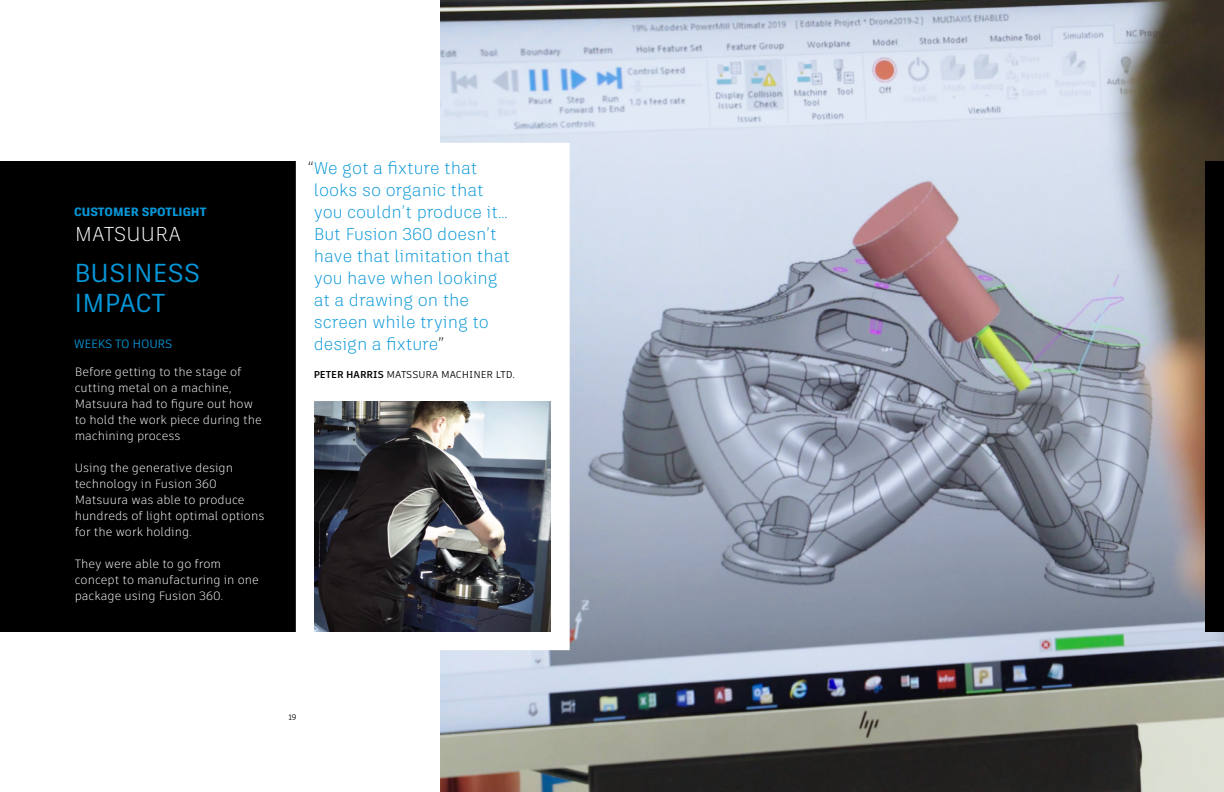
<style>
.page{position:relative;width:1224px;height:792px;background:#fff}
.page>*{position:absolute;margin:0;border:0;box-sizing:border-box;transform-origin:0 0}
.t1{font:26px/29.9px "Artifakt Legend";letter-spacing:-.01em;color:#0696d7}
.t2{font:300 20.1px "Artifakt Legend";letter-spacing:-.01em;color:#fff}
.t3{font:300 17px/22px "Artifakt Legend";color:#0696d7}
.t4{font:300 12px/16px "Artifakt Element";color:#fff}
.t5{font:900 12px "Artifakt Legend";color:#0696d7}
.t6{font:12px "Artifakt Element";letter-spacing:-.02em;color:#0696d7}
.t7{font:10px "Artifakt Element";color:#000}
.t8{font:8px "Artifakt Element";color:#000}
.s1{color:#000}
.s2{font-weight:700}
</style>
<div class="page">
<img style="left:440px;top:0;width:784px;height:792px">
<div style="left:0;top:161px;width:296px;height:471px;background:#000"></div>
<svg style="left:295px;top:134px;width:284px;height:525px"></svg>
<img style="left:315px;top:402px;width:236px;height:230px">
<div style="left:1205px;top:161px;width:19px;height:471px;background:#000"></div>
<p class="t5" style="left:74px;top:203px;width:134px">CUSTOMER SPOTLIGHT</p>
<h2 class="t2" style="left:75px;top:220px;width:108px">MATSUURA</h2>
<h1 class="t1" style="left:74px;top:258px;width:128px">BUSINESS<br>IMPACT</h1>
<p class="t6" style="left:74px;top:335px;width:100px">WEEKS TO HOURS</p>
<p class="t4" style="left:75px;top:363px;width:189px">Before getting to the stage of cutting metal on a machine,<br>Matsuura had to figure out how to hold the work piece during the machining process</p>
<p class="t4" style="left:75px;top:459px;width:191px">Using the generative design technology in Fusion 360<br>Matsuura was able to produce hundreds of light optimal options for the work holding.</p>
<p class="t4" style="left:75px;top:555px;width:186px">They were able to go from concept to manufacturing in one package using Fusion 360.</p>
<h3 class="t3" style="left:314px;top:157px;width:198px;text-indent:-6px"><span class="s1">“</span>We got a fixture that looks so organic that you couldn’t produce it…<br>But Fusion 360 doesn’t have that limitation that you have when looking at a drawing on the screen while trying to design a fixture<span class="s1">”</span></h3>
<p class="t7" style="left:314px;top:368px;width:203px"><span class="s2">PETER HARRIS</span> MATSSURA MACHINER LTD.</p>
<p class="t8" style="left:288px;top:712px;width:10px">19</p>
</div>
